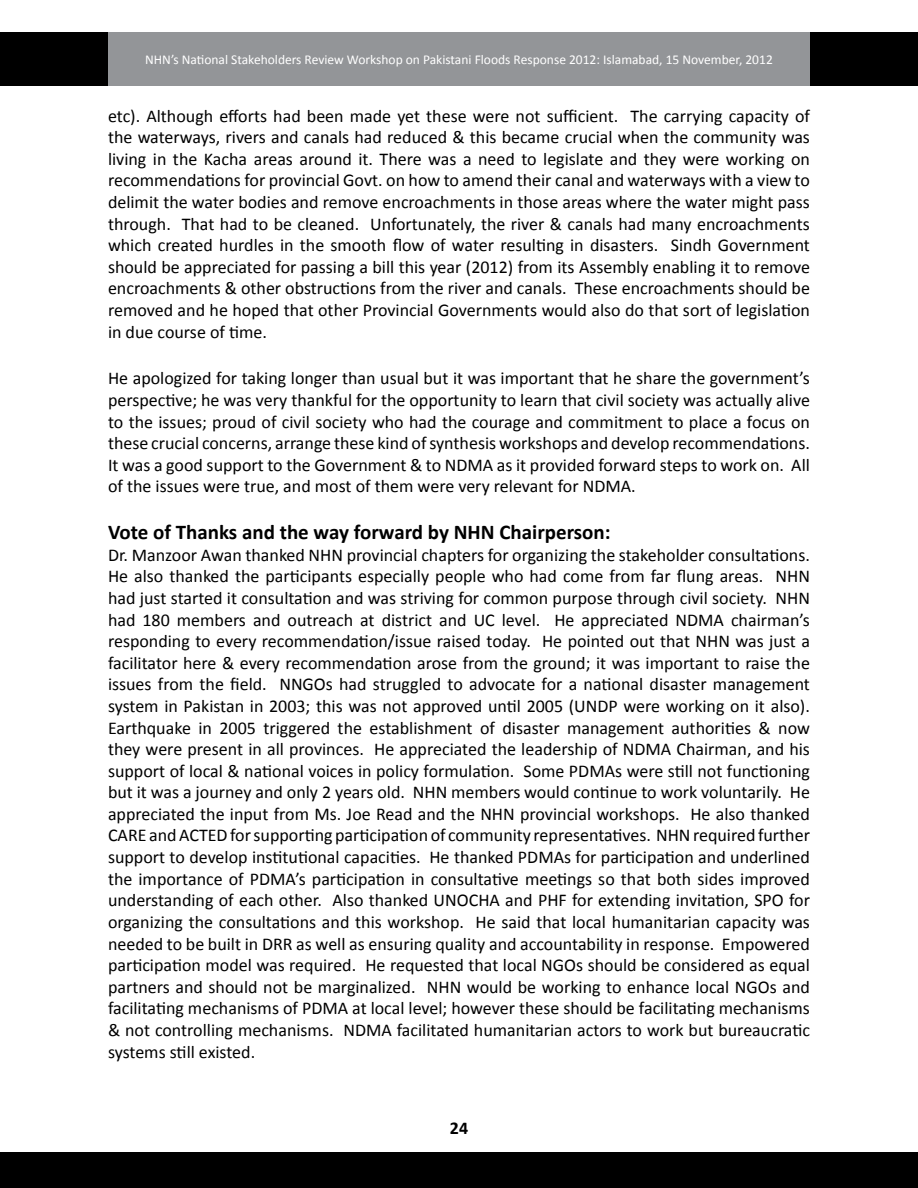
<style>
.page{position:relative;width:918px;height:1188px;background:#fff}
.page>*{position:absolute;margin:0;border:0;box-sizing:border-box;transform-origin:0 0}
.t1{font:700 21px "Calibri";color:#000}
.t2{font:18px/21.6px "Calibri";color:#000;text-align:justify}
.t3{font:700 18px "Calibri";color:#000}
.t4{font:13.5px "Calibri";color:#fff}
</style>
<div class="page">
<div style="left:0;top:1152px;width:918px;height:36px;background:#000"></div>
<div style="left:108px;top:32px;width:702px;height:54px;background:#939598"></div>
<div style="left:810px;top:32px;width:108px;height:54px;background:#000"></div>
<div style="left:0;top:32px;width:108px;height:54px;background:#000"></div>
<p class="t4" style="left:145px;top:51px;width:629px">NHN’s National Stakeholders Review Workshop on Pakistani Floods Response 2012: Islamabad, 15 November, 2012</p>
<p class="t2" style="left:108px;top:105px;width:704px">etc). Although efforts had been made yet these were not sufficient. The carrying capacity of the waterways, rivers and canals had reduced &amp; this became crucial when the community was living in the Kacha areas around it. There was a need to legislate and they were working on recommendations for provincial Govt. on how to amend their canal and waterways with a view to delimit the water bodies and remove encroachments in those areas where the water might pass through. That had to be cleaned. Unfortunately, the river &amp; canals had many encroachments which created hurdles in the smooth flow of water resulting in disasters. Sindh Government should be appreciated for passing a bill this year (2012) from its Assembly enabling it to remove encroachments &amp; other obstructions from the river and canals. These encroachments should be removed and he hoped that other Provincial Governments would also do that sort of legislation in due course of time.</p>
<p class="t2" style="left:108px;top:368px;width:704px">He apologized for taking longer than usual but it was important that he share the government’s perspective; he was very thankful for the opportunity to learn that civil society was actually alive to the issues; proud of civil society who had the courage and commitment to place a focus on these crucial concerns, arrange these kind of synthesis workshops and develop recommendations.<br>It was a good support to the Government &amp; to NDMA as it provided forward steps to work on. All of the issues were true, and most of them were very relevant for NDMA.</p>
<p class="t1" style="left:108px;top:519px;width:504px">Vote of Thanks and the way forward by NHN Chairperson:</p>
<p class="t2" style="left:108px;top:544px;width:704px">Dr. Manzoor Awan thanked NHN provincial chapters for organizing the stakeholder consultations.<br>He also thanked the participants especially people who had come from far flung areas. NHN had just started it consultation and was striving for common purpose through civil society. NHN had 180 members and outreach at district and UC level. He appreciated NDMA chairman’s responding to every recommendation/issue raised today. He pointed out that NHN was just a facilitator here &amp; every recommendation arose from the ground; it was important to raise the issues from the field. NNGOs had struggled to advocate for a national disaster management system in Pakistan in 2003; this was not approved until 2005 (UNDP were working on it also).<br>Earthquake in 2005 triggered the establishment of disaster management authorities &amp; now they were present in all provinces. He appreciated the leadership of NDMA Chairman, and his support of local &amp; national voices in policy formulation. Some PDMAs were still not functioning but it was a journey and only 2 years old. NHN members would continue to work voluntarily. He appreciated the input from Ms. Joe Read and the NHN provincial workshops. He also thanked CARE and ACTED for supporting participation of community representatives. NHN required further support to develop institutional capacities. He thanked PDMAs for participation and underlined the importance of PDMA’s participation in consultative meetings so that both sides improved understanding of each other. Also thanked UNOCHA and PHF for extending invitation, SPO for organizing the consultations and this workshop. He said that local humanitarian capacity was needed to be built in DRR as well as ensuring quality and accountability in response. Empowered participation model was required. He requested that local NGOs should be considered as equal partners and should not be marginalized. NHN would be working to enhance local NGOs and facilitating mechanisms of PDMA at local level; however these should be facilitating mechanisms &amp; not controlling mechanisms. NDMA facilitated humanitarian actors to work but bureaucratic systems still existed.</p>
<p class="t3" style="left:450px;top:1117px;width:20px">24</p>
</div>
